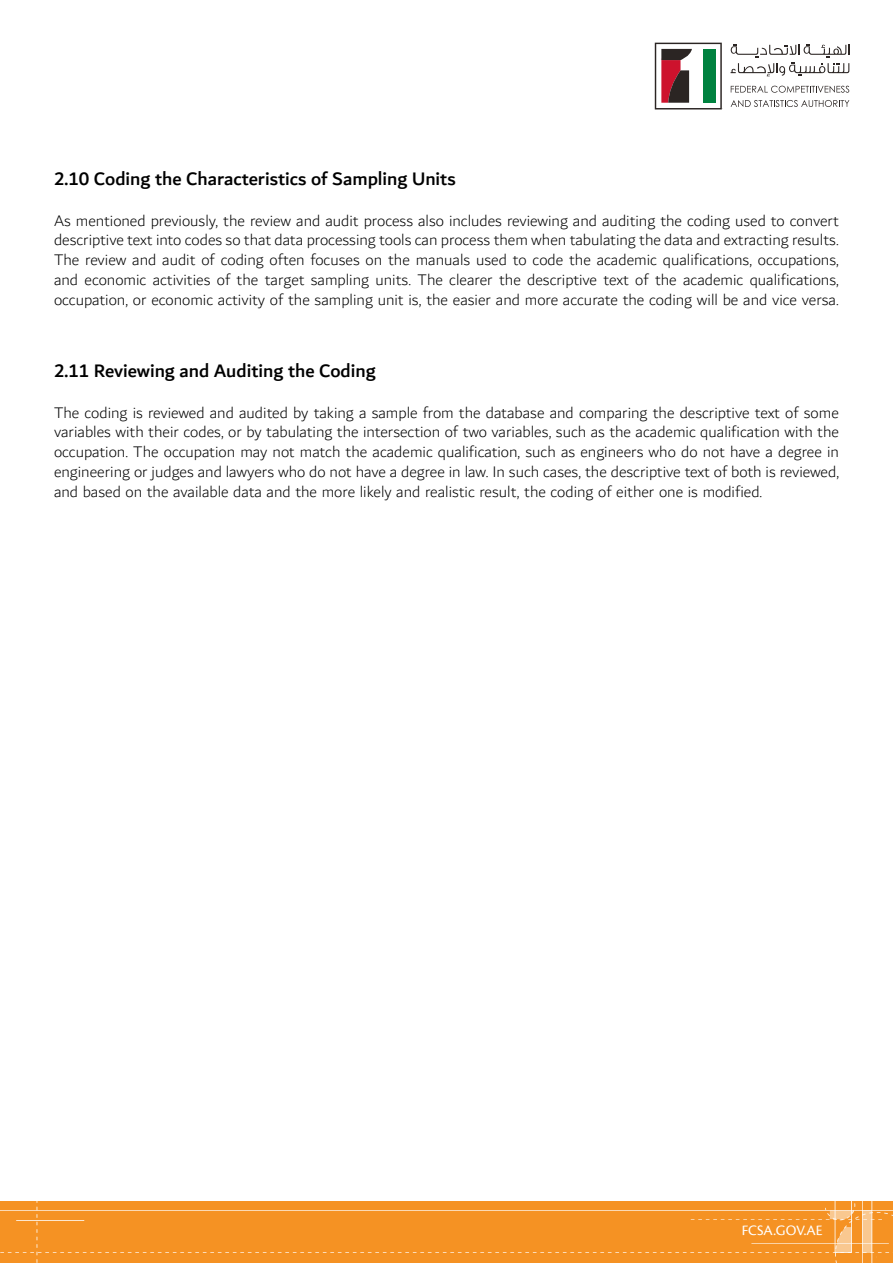
<style>
.page{position:relative;width:893px;height:1263px;background:#fff}
.page>*{position:absolute;margin:0;border:0;box-sizing:border-box;transform-origin:0 0}
.t1{font:500 19.5px "Dubai";color:#000}
.t2{font:300 16.5px/19.8px "Dubai";color:#000;text-align:justify}
.t3{font:15px "Cronos Pro";color:#fff}
</style>
<div class="page">
<svg style="left:731px;top:86px;width:118px;height:7px"></svg>
<svg style="left:731px;top:100px;width:118px;height:7px"></svg>
<svg style="left:731px;top:44px;width:118px;height:32px"></svg>
<svg style="left:655px;top:43px;width:67px;height:66px"></svg>
<div style="left:0;top:1201px;width:893px;height:62px;background:#f59223"></div>
<hr style="left:16px;top:1220px;width:68px;height:1px;background:#fff">
<p class="t1" style="left:54px;top:167px;width:403px">2.10 Coding the Characteristics of Sampling Units</p>
<p class="t2" style="left:54px;top:211px;width:786px">As mentioned previously, the review and audit process also includes reviewing and auditing the coding used to convert descriptive text into codes so that data processing tools can process them when tabulating the data and extracting results.<br>The review and audit of coding often focuses on the manuals used to code the academic qualifications, occupations, and economic activities of the target sampling units. The clearer the descriptive text of the academic qualifications, occupation, or economic activity of the sampling unit is, the easier and more accurate the coding will be and vice versa.</p>
<p class="t1" style="left:54px;top:359px;width:323px">2.11 Reviewing and Auditing the Coding</p>
<p class="t2" style="left:54px;top:403px;width:787px">The coding is reviewed and audited by taking a sample from the database and comparing the descriptive text of some variables with their codes, or by tabulating the intersection of two variables, such as the academic qualification with the occupation. The occupation may not match the academic qualification, such as engineers who do not have a degree in engineering or judges and lawyers who do not have a degree in law. In such cases, the descriptive text of both is reviewed, and based on the available data and the more likely and realistic result, the coding of either one is modified.</p>
<p class="t3" style="left:742px;top:1222px;width:82px">FCSA.GOV.AE</p>
</div>
